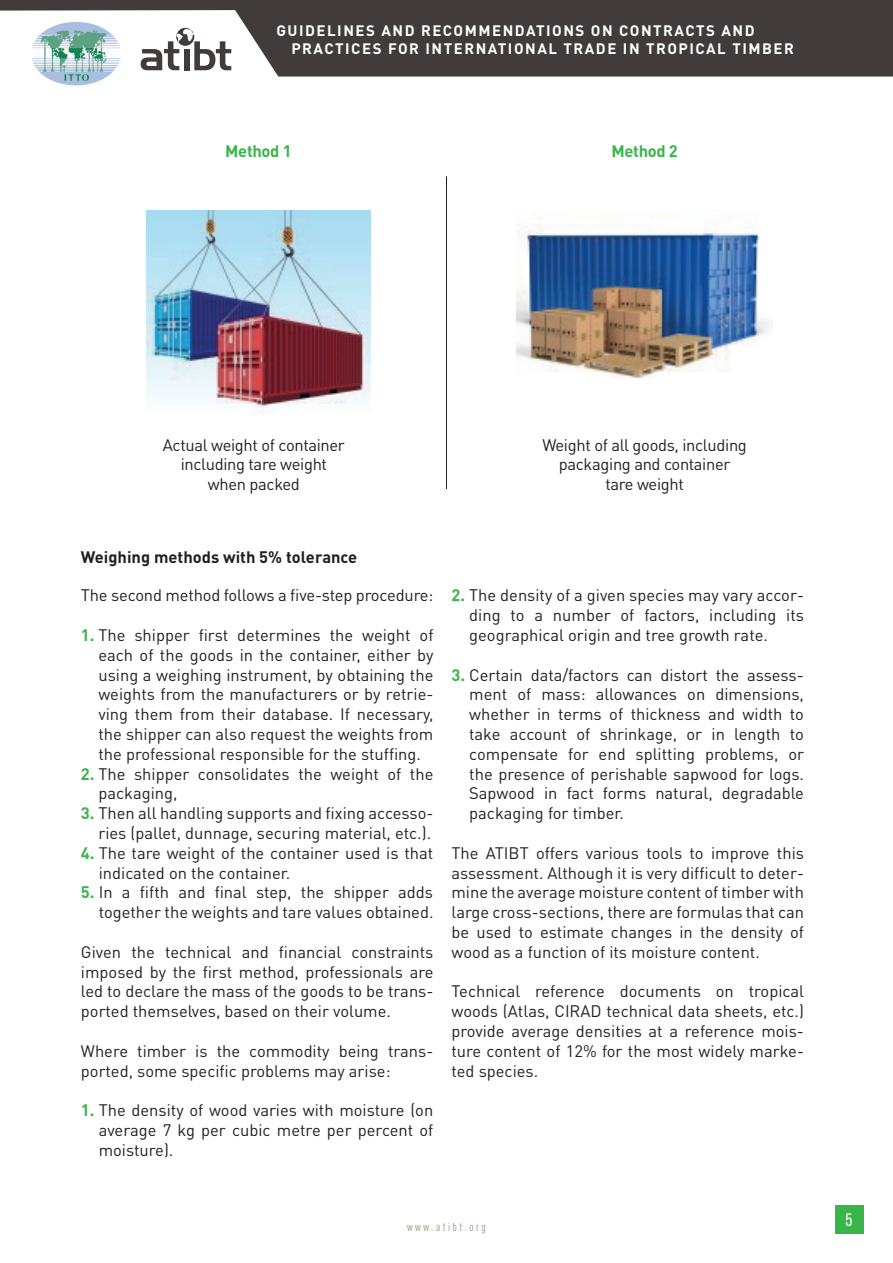
<style>
.page{position:relative;width:893px;height:1263px;background:#fff}
.page>*{position:absolute;margin:0;border:0;box-sizing:border-box;transform-origin:0 0}
.t1{font:18px "Bebas Neue";color:#fff}
.t2{font:16.5px/19.8px "DIN Pro";color:#231f20;text-align:justify}
.t3{font:16.5px/19.8px "DIN Pro";letter-spacing:-.02em;color:#231f20;text-align:center}
.t4{font:700 16.5px "DIN Pro";color:#231f20}
.t5{font:700 16.5px "DIN Pro";letter-spacing:-.02em;color:#3ab54a}
.t6{font:700 15px/18px "DIN Pro";letter-spacing:.1em;color:#fff}
.t7{font:condensed 12px "DIN Pro";letter-spacing:.2em;color:#a7927a}
.s1{font-weight:700;color:#3ab54a}
</style>
<div class="page">
<div style="left:835px;top:1205px;width:28px;height:28px;background:#3ab54a"></div>
<div style="left:224px;top:0;width:669px;height:77px;background:#413b3c"></div>
<div style="left:0;top:0;width:617px;height:11px;background:#413b3c"></div>
<svg style="left:141px;top:28px;width:90px;height:42px"></svg>
<img style="left:32px;top:21px;width:89px;height:65px">
<img style="left:146px;top:211px;width:225px;height:203px">
<img style="left:516px;top:224px;width:254px;height:154px">
<hr style="left:446px;top:176px;width:1px;height:313px;background:#231f20">
<p class="t6" style="left:291px;top:20px;width:504px;text-indent:-15px">GUIDELINES AND RECOMMENDATIONS ON CONTRACTS AND<br>PRACTICES FOR INTERNATIONAL TRADE IN TROPICAL TIMBER</p>
<p class="t5" style="left:225px;top:137px;width:68px">Method 1</p>
<p class="t5" style="left:611px;top:137px;width:68px">Method 2</p>
<p class="t3" style="left:163px;top:434px;width:184px">Actual weight of container including tare weight when packed</p>
<p class="t3" style="left:542px;top:434px;width:206px">Weight of all goods, including packaging and container<br>tare weight</p>
<p class="t4" style="left:81px;top:543px;width:278px">Weighing methods with 5% tolerance</p>
<p class="t2" style="left:81px;top:585px;width:354px">The second method follows a five-step procedure:</p>
<p class="t2" style="left:98px;top:624px;width:337px;text-indent:-17px"><span class="s1">1.</span> The shipper first determines the weight of each of the goods in the container, either by using a weighing instrument, by obtaining the weights from the manufacturers or by retrie&shy;ving them from their database. If necessary, the shipper can also request the weights from the professional responsible for the stuffing.</p>
<p class="t2" style="left:98px;top:763px;width:337px;text-indent:-17px"><span class="s1">2.</span> The shipper consolidates the weight of the packaging,</p>
<p class="t2" style="left:81px;top:803px;width:354px;text-align:right"><span class="s1">3.</span> Then all handling supports and fixing accesso&shy;ries (pallet, dunnage, securing material, etc.).</p>
<p class="t2" style="left:99px;top:842px;width:336px;text-indent:-18px"><span class="s1">4.</span> The tare weight of the container used is that indicated on the container.</p>
<p class="t2" style="left:81px;top:882px;width:354px;text-align:right"><span class="s1">5.</span> In a fifth and final step, the shipper adds together the weights and tare values obtained.</p>
<p class="t2" style="left:81px;top:941px;width:354px">Given the technical and financial constraints imposed by the first method, professionals are led to declare the mass of the goods to be trans&shy;ported themselves, based on their volume.</p>
<p class="t2" style="left:81px;top:1040px;width:354px">Where timber is the commodity being trans&shy;ported, some specific problems may arise:</p>
<p class="t2" style="left:99px;top:1100px;width:336px;text-indent:-18px"><span class="s1">1.</span> The density of wood varies with moisture (on average 7 kg per cubic metre per percent of moisture).</p>
<p class="t2" style="left:469px;top:585px;width:336px;text-indent:-18px"><span class="s1">2.</span> The density of a given species may vary accor&shy;ding to a number of factors, including its geographical origin and tree growth rate.</p>
<p class="t2" style="left:469px;top:664px;width:336px;text-indent:-18px"><span class="s1">3.</span> Certain data/factors can distort the assess&shy;ment of mass: allowances on dimensions, whether in terms of thickness and width to take account of shrinkage, or in length to compensate for end splitting problems, or the presence of perishable sapwood for logs.<br>Sapwood in fact forms natural, degradable packaging for timber.</p>
<p class="t2" style="left:451px;top:842px;width:354px">The ATIBT offers various tools to improve this assessment. Although it is very difficult to deter&shy;mine the average moisture content of timber with large cross-sections, there are formulas that can be used to estimate changes in the density of wood as a function of its moisture content.</p>
<p class="t2" style="left:451px;top:981px;width:354px">Technical reference documents on tropical woods (Atlas, CIRAD technical data sheets, etc.) provide average densities at a reference mois&shy;ture content of 12% for the most widely marke&shy;ted species.</p>
<p class="t7" style="left:407px;top:1217px;width:80px">www.atibt.org</p>
<p class="t1" style="left:846px;top:1210px;width:8px">5</p>
</div>
